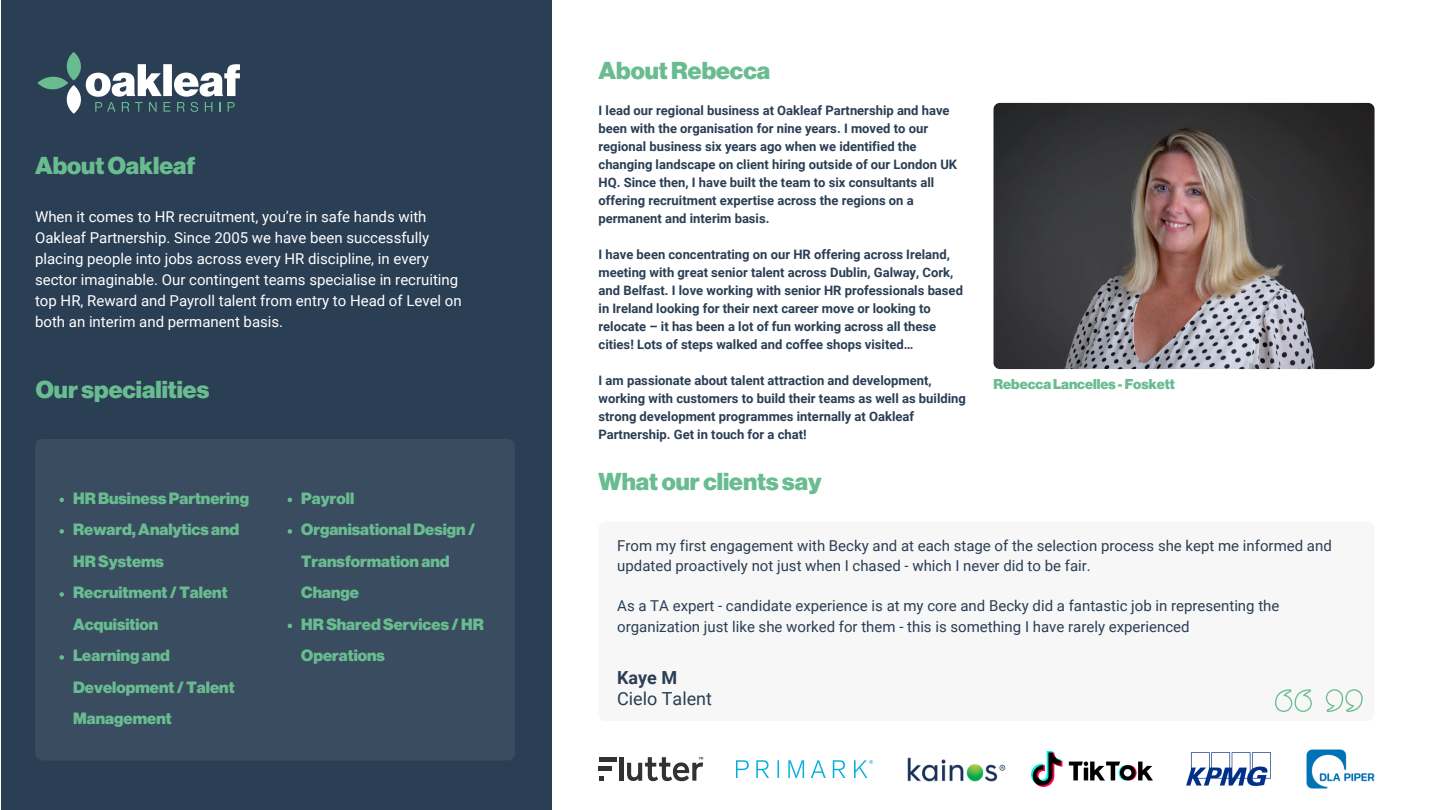
<style>
.page{position:relative;width:1440px;height:810px;background:#fff}
.page>*{position:absolute;margin:0;border:0;box-sizing:border-box;transform-origin:0 0}
.t1{font:900 24px "Neue Haas Display";color:#69bc90}
.t2{font:18px/21px "Roboto";color:#2a3e54}
.t3{font:900 16px/31.5px "Neue Haas Display";color:#69bc90}
.t4{font:15px/20.2px "Roboto";color:#2a3e54}
.t5{font:15px/21px "Roboto";color:#fff}
.t6{font:900 14px "Neue Haas Display";color:#69bc90}
.t7{font:700 13px/18px "Roboto";color:#2a3e54}
.s1{font-weight:700}
</style>
<div class="page">
<div style="left:1px;top:0;width:550px;height:810px;background:#2a3e54"></div>
<div style="left:35px;top:439px;width:480px;height:321px;background:#3a4c60"></div>
<svg style="left:37px;top:52px;width:203px;height:62px"></svg>
<img style="left:994px;top:103px;width:381px;height:266px;border-radius:6px">
<svg style="left:1275px;top:690px;width:37px;height:22px"></svg>
<svg style="left:1326px;top:689px;width:37px;height:23px"></svg>
<hr style="left:619px;top:757px;width:4px;height:24px;background:#323232">
<div style="left:599px;top:757px;width:17px;height:5px;background:#323232"></div>
<hr style="left:599px;top:767px;width:13px;height:4px;background:#323232">
<svg style="left:599px;top:776px;width:4px;height:5px"></svg>
<svg style="left:627px;top:757px;width:76px;height:24px"></svg>
<img style="left:737px;top:761px;width:135px;height:17px">
<img style="left:907px;top:757px;width:99px;height:25px">
<img style="left:1031px;top:752px;width:122px;height:35px">
<img style="left:1186px;top:752px;width:85px;height:34px">
<img style="left:1306px;top:749px;width:69px;height:40px">
<svg style="left:60px;top:498px;width:4px;height:4px"></svg>
<svg style="left:60px;top:529px;width:4px;height:5px"></svg>
<svg style="left:60px;top:592px;width:4px;height:5px"></svg>
<svg style="left:60px;top:655px;width:4px;height:5px"></svg>
<svg style="left:288px;top:498px;width:4px;height:4px"></svg>
<svg style="left:288px;top:529px;width:4px;height:5px"></svg>
<svg style="left:288px;top:624px;width:4px;height:4px"></svg>
<p class="t1" style="left:35px;top:154px;width:162px">AboutOakleaf</p>
<p class="t5" style="left:35px;top:206px;width:428px">When it comes to HR recruitment, you’re in safe hands with Oakleaf Partnership. Since 2005 we have been successfully placing people into jobs across every HR discipline, in every sector imaginable. Our contingent teams specialise in recruiting top HR, Reward and Payroll talent from entry to Head of Level on both an interim and permanent basis.</p>
<p class="t1" style="left:36px;top:379px;width:175px">Our specialities</p>
<p class="t3" style="left:73px;top:483px;width:177px">HRBusinessPartnering</p>
<p class="t3" style="left:73px;top:514px;width:168px">Reward, Analytics and<br>HRSystems</p>
<h1 class="t3" style="left:73px;top:577px;width:156px">Recruitment /Talent<br>Acquisition</h1>
<p class="t3" style="left:73px;top:640px;width:163px">Learning and<br>Development /Talent<br>Management</p>
<h1 class="t3" style="left:301px;top:483px;width:54px">Payroll</h1>
<h3 class="t3" style="left:301px;top:514px;width:176px">Organisational Design /<br>Transformation and<br>Change</h3>
<h3 class="t3" style="left:301px;top:609px;width:184px">HRSharedServices / HR<br>Operations</h3>
<p class="t1" style="left:599px;top:59px;width:173px">AboutRebecca</p>
<p class="t7" style="left:599px;top:102px;width:360px">I lead our regional business at Oakleaf Partnership and have been with the organisation for nine years. I moved to our regional business six years ago when we identified the changing landscape on client hiring outside of our London UK HQ. Since then, I have built the team to six consultants all offering recruitment expertise across the regions on a permanent and interim basis.</p>
<p class="t7" style="left:599px;top:246px;width:366px">I have been concentrating on our HR offering across Ireland, meeting with great senior talent across Dublin, Galway, Cork, and Belfast. I love working with senior HR professionals based in Ireland looking for their next career move or looking to relocate – it has been a lot of fun working across all these cities! Lots of steps walked and coffee shops visited…</p>
<p class="t7" style="left:599px;top:372px;width:369px">I am passionate about talent attraction and development, working with customers to build their teams as well as building strong development programmes internally at Oakleaf Partnership. Get in touch for a chat!</p>
<p class="t1" style="left:599px;top:470px;width:225px">What our clients say</p>
<p class="t6" style="left:994px;top:378px;width:183px">Rebecca Lancelles -Foskett</p>
<h2 class="t4" style="left:617px;top:535px;width:716px">From my first engagement with Becky and at each stage of the selection process she kept me informed and updated proactively not just when I chased - which I never did to be fair.</h2>
<p class="t4" style="left:617px;top:596px;width:664px">As a TA expert - candidate experience is at my core and Becky did a fantastic job in representing the organization just like she worked for them - this is something I have rarely experienced</p>
<p class="t2" style="left:617px;top:668px;width:96px"><span class="s1">Kaye M<br></span>Cielo Talent</p>
</div>
